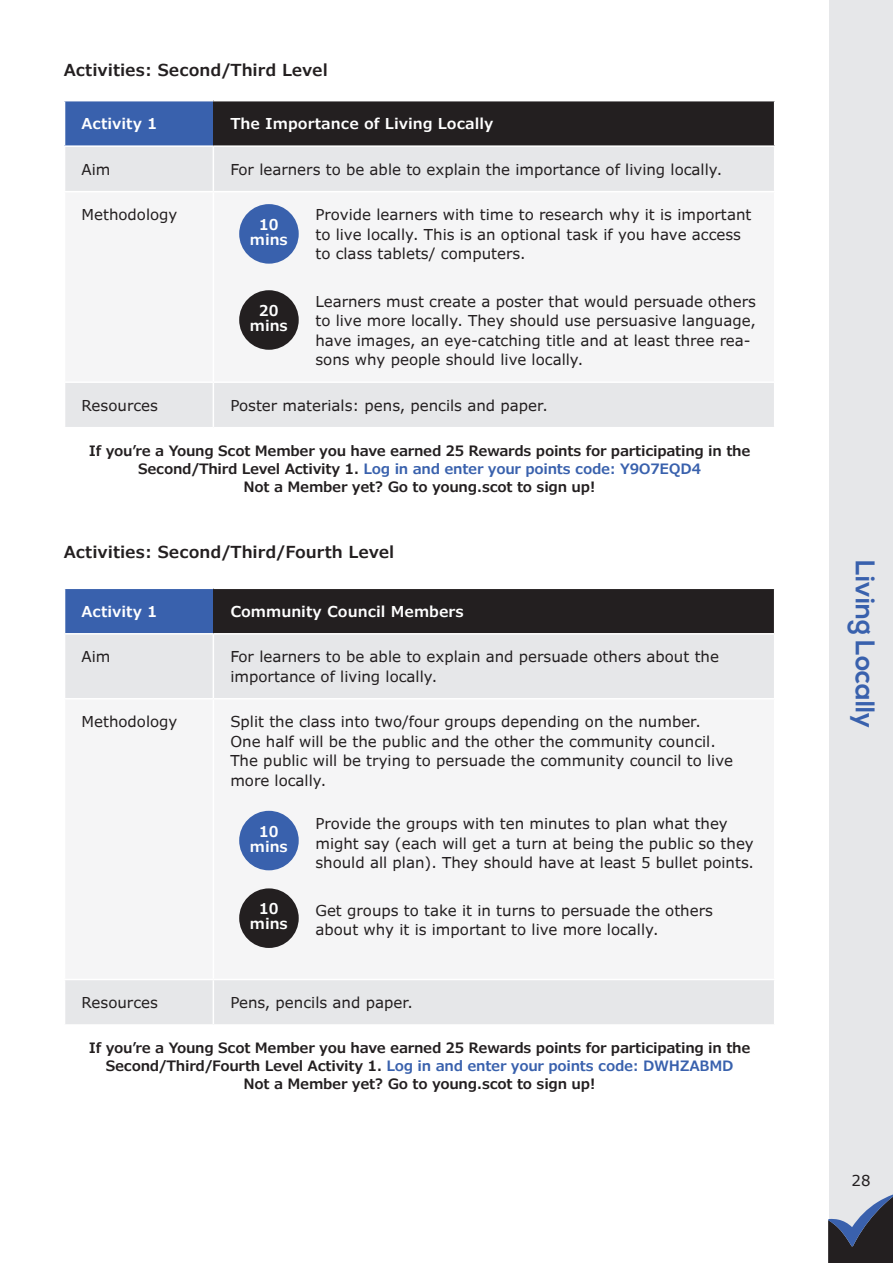
<style>
.page{position:relative;width:893px;height:1263px;background:#fff}
.page>*{position:absolute;margin:0;border:0;box-sizing:border-box;transform-origin:0 0}
.t1{font:700 27px "Nexa";color:#3961ad}
.t2{font:600 16.5px "Verdana Pro";color:#231f20}
.t3{font:15px/19.5px "Verdana Pro";color:#231f20}
.t4{font:600 15px "Verdana Pro";color:#fff}
.t5{font:600 14.85px/14.9px "Verdana Pro";color:#fff;text-align:center}
.t6{font:600 14.25px/18px "Verdana Pro";letter-spacing:-.02em;color:#231f20;text-align:center}
.s1{color:#3961ad}
</style>
<div class="page">
<div style="left:829px;top:0;width:64px;height:1263px;background:#e6e7e9"></div>
<svg style="left:828px;top:1194px;width:65px;height:69px"></svg>
<div style="left:65px;top:101px;width:148px;height:45px;background:#3961ad"></div>
<div style="left:213px;top:101px;width:562px;height:45px;background:#231f20"></div>
<div style="left:65px;top:147px;width:709px;height:280px;background:#e6e7e9"></div>
<div style="left:65px;top:192px;width:709px;height:189px;background:#f5f5f6"></div>
<hr style="left:774px;top:101px;width:1px;height:44px;background:#fff">
<hr style="left:64px;top:145px;width:149px;height:2px;background:#fff">
<hr style="left:213px;top:145px;width:562px;height:2px;background:#fff">
<hr style="left:213px;top:147px;width:1px;height:44px;background:#fff">
<hr style="left:64px;top:191px;width:149px;height:1px;background:#fff">
<hr style="left:64px;top:381px;width:149px;height:2px;background:#fff">
<hr style="left:213px;top:383px;width:1px;height:44px;background:#fff">
<hr style="left:213px;top:191px;width:562px;height:1px;background:#fff">
<hr style="left:213px;top:192px;width:1px;height:189px;background:#fff">
<hr style="left:213px;top:381px;width:562px;height:2px;background:#fff">
<div style="left:65px;top:588px;width:148px;height:46px;background:#3961ad"></div>
<div style="left:213px;top:588px;width:562px;height:46px;background:#231f20"></div>
<div style="left:65px;top:634px;width:709px;height:390px;background:#e6e7e9"></div>
<div style="left:65px;top:699px;width:709px;height:280px;background:#f5f5f6"></div>
<hr style="left:64px;top:587px;width:149px;height:2px;background:#fff">
<hr style="left:213px;top:587px;width:562px;height:2px;background:#fff">
<hr style="left:774px;top:589px;width:1px;height:44px;background:#fff">
<hr style="left:64px;top:633px;width:149px;height:1px;background:#fff">
<hr style="left:213px;top:633px;width:562px;height:1px;background:#fff">
<hr style="left:213px;top:634px;width:1px;height:64px;background:#fff">
<hr style="left:64px;top:698px;width:149px;height:1px;background:#fff">
<hr style="left:64px;top:979px;width:149px;height:1px;background:#fff">
<hr style="left:213px;top:980px;width:1px;height:44px;background:#fff">
<hr style="left:213px;top:698px;width:562px;height:1px;background:#fff">
<hr style="left:213px;top:699px;width:1px;height:280px;background:#fff">
<hr style="left:213px;top:979px;width:562px;height:1px;background:#fff">
<div style="left:239px;top:204px;width:60px;height:60px;background:#3961ad;border-radius:50%"></div>
<div style="left:239px;top:290px;width:60px;height:60px;background:#231f20;border-radius:50%"></div>
<div style="left:239px;top:811px;width:60px;height:59px;background:#3961ad;border-radius:50%"></div>
<div style="left:239px;top:888px;width:60px;height:60px;background:#231f20;border-radius:50%"></div>
<p class="t2" style="left:64px;top:60px;width:266px">Activities: Second/Third Level</p>
<p class="t4" style="left:82px;top:114px;width:77px">Activity 1</p>
<p class="t4" style="left:230px;top:114px;width:265px">The Importance of Living Locally</p>
<p class="t3" style="left:82px;top:160px;width:30px">Aim</p>
<p class="t3" style="left:230px;top:160px;width:493px">For learners to be able to explain the importance of living locally.</p>
<p class="t3" style="left:82px;top:205px;width:97px">Methodology</p>
<p class="t3" style="left:315px;top:205px;width:437px">Provide learners with time to research why it is important to live locally. This is an optional task if you have access to class tablets/ computers.</p>
<p class="t3" style="left:315px;top:292px;width:442px">Learners must create a poster that would persuade others to live more locally. They should use persuasive language, have images, an eye-catching title and at least three rea&shy;sons why people should live locally.</p>
<p class="t3" style="left:82px;top:396px;width:78px">Resources</p>
<p class="t3" style="left:230px;top:396px;width:319px">Poster materials: pens, pencils and paper.</p>
<p class="t6" style="left:89px;top:441px;width:663px">If you’re a Young Scot Member you have earned 25 Rewards points for participating in the<br>Second/Third Level Activity 1. <span class="s1">Log in and enter your points code: Y9O7EQD4<br></span>Not a Member yet? Go to young.scot to sign up!</p>
<p class="t5" style="left:250px;top:217px;width:40px">10 mins</p>
<p class="t5" style="left:250px;top:303px;width:40px">20 mins</p>
<p class="t2" style="left:64px;top:541px;width:332px">Activities: Second/Third/Fourth Level</p>
<p class="t4" style="left:82px;top:602px;width:77px">Activity 1</p>
<p class="t4" style="left:230px;top:602px;width:235px">Community Council Members</p>
<p class="t3" style="left:82px;top:647px;width:30px">Aim</p>
<p class="t3" style="left:230px;top:647px;width:490px">For learners to be able to explain and persuade others about the importance of living locally.</p>
<p class="t3" style="left:82px;top:712px;width:97px">Methodology</p>
<p class="t3" style="left:230px;top:712px;width:504px">Split the class into two/four groups depending on the number.<br>One half will be the public and the other the community council.<br>The public will be trying to persuade the community council to live more locally.</p>
<p class="t3" style="left:315px;top:814px;width:440px">Provide the groups with ten minutes to plan what they might say (each will get a turn at being the public so they should all plan). They should have at least 5 bullet points.</p>
<p class="t3" style="left:315px;top:900px;width:399px">Get groups to take it in turns to persuade the others about why it is important to live more locally.</p>
<p class="t5" style="left:250px;top:824px;width:40px">10 mins</p>
<p class="t5" style="left:250px;top:902px;width:40px">10 mins</p>
<p class="t3" style="left:82px;top:993px;width:78px">Resources</p>
<p class="t3" style="left:230px;top:993px;width:184px">Pens, pencils and paper.</p>
<p class="t6" style="left:89px;top:1039px;width:663px">If you’re a Young Scot Member you have earned 25 Rewards points for participating in the<br>Second/Third/Fourth Level Activity 1. <span class="s1">Log in and enter your points code: DWHZABMD<br></span>Not a Member yet? Go to young.scot to sign up!</p>
<h1 class="t1" style="left:881px;top:560px;width:170px;rotate:90deg">Living Locally</h1>
<p class="t3" style="left:851px;top:1171px;width:21px">28</p>
</div>
